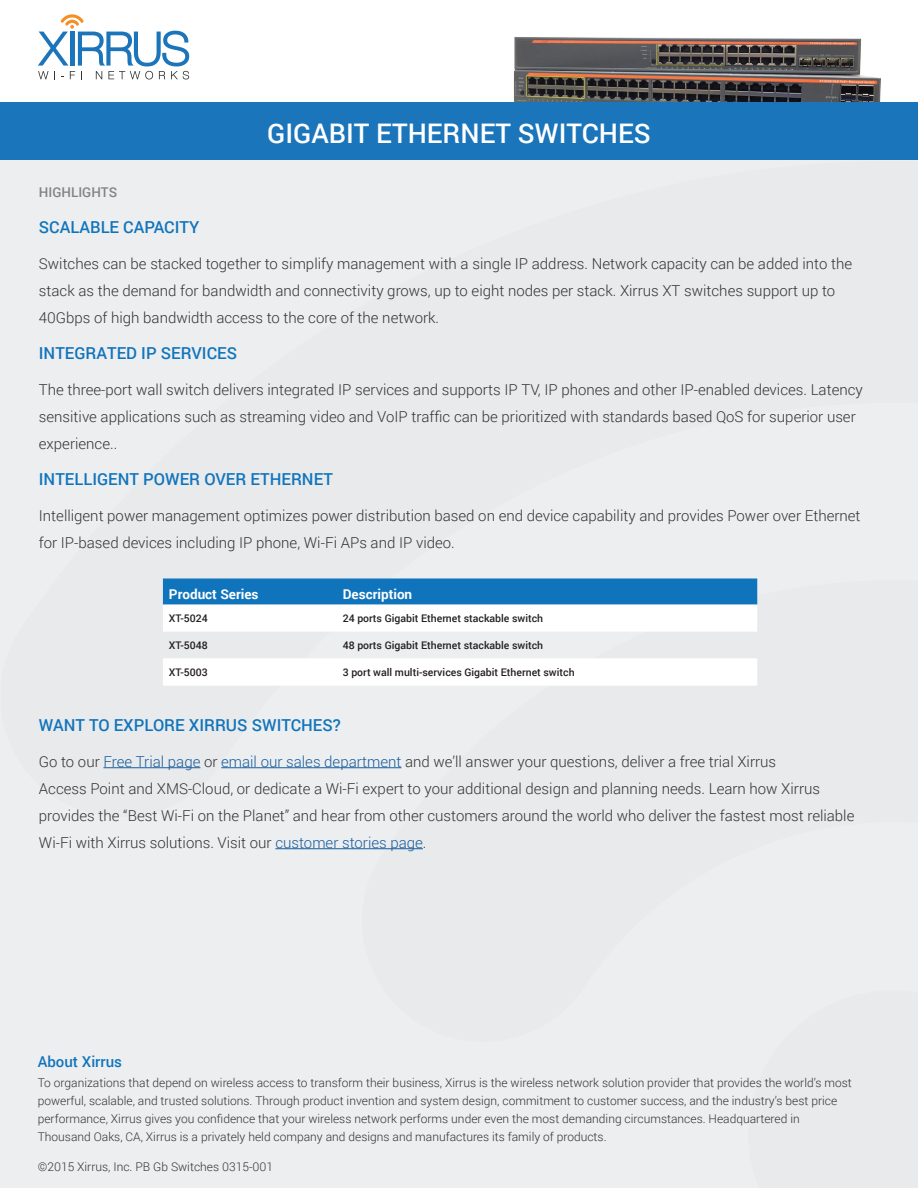
<style>
.page{position:relative;width:918px;height:1188px;background:#fff}
.page>*{position:absolute;margin:0;border:0;box-sizing:border-box;transform-origin:0 0}
.t1{font:500 27px "Roboto";color:#fff}
.t2{font:500 16.5px "Roboto";color:#1074bc}
.t3{font:300 15px/27px "Roboto";color:#323332}
.t4{font:500 15px "Roboto";color:#1074bc}
.t5{font:700 13.5px "Roboto";color:#fff}
.t6{font:500 13.5px "Roboto";color:#818285}
.t7{font:300 12px/18px "Roboto";color:#323332}
.t8{font:500 10.5px "Roboto";color:#231f20}
.s1{color:#175d9e}
</style>
<div class="page">
<img style="left:514px;top:37px;width:367px;height:65px">
<div style="left:0;top:102px;width:918px;height:59px;background:#1b75bb"></div>
<div style="left:0;top:161px;width:918px;height:1027px;background:#edeeef"></div>
<svg style="left:38px;top:14px;width:151px;height:65px"></svg>
<hr style="left:103px;top:767px;width:97px;height:1px;background:#175d9e">
<hr style="left:221px;top:767px;width:180px;height:1px;background:#175d9e">
<hr style="left:275px;top:848px;width:148px;height:1px;background:#175d9e">
<svg style="left:163px;top:578px;width:594px;height:27px;background:#1979be"></svg>
<svg style="left:163px;top:605px;width:594px;height:81px;fill:#fff"></svg>
<p class="t1" style="left:267px;top:114px;width:385px">GIGABIT ETHERNET SWITCHES</p>
<p class="t6" style="left:39px;top:183px;width:80px">HIGHLIGHTS</p>
<p class="t2" style="left:39px;top:216px;width:162px">SCALABLE CAPACITY</p>
<p class="t3" style="left:39px;top:250px;width:815px">Switches can be stacked together to simplify management with a single IP address. Network capacity can be added into the stack as the demand for bandwidth and connectivity grows, up to eight nodes per stack. Xirrus XT switches support up to<br>40Gbps of high bandwidth access to the core of the network.</p>
<p class="t2" style="left:39px;top:342px;width:200px">INTEGRATED IP SERVICES</p>
<p class="t3" style="left:39px;top:376px;width:825px">The three-port wall switch delivers integrated IP services and supports IP TV, IP phones and other IP-enabled devices. Latency sensitive applications such as streaming video and VoIP traffic can be prioritized with standards based QoS for superior user experience..</p>
<p class="t2" style="left:39px;top:468px;width:296px">INTELLIGENT POWER OVER ETHERNET</p>
<p class="t3" style="left:39px;top:502px;width:823px">Intelligent power management optimizes power distribution based on end device capability and provides Power over Ethernet for IP-based devices including IP phone, Wi-Fi APs and IP video.</p>
<p class="t5" style="left:169px;top:584px;width:91px">Product Series</p>
<p class="t5" style="left:343px;top:584px;width:71px">Description</p>
<p class="t8" style="left:169px;top:611px;width:40px">XT-5024</p>
<p class="t8" style="left:343px;top:611px;width:202px">24 ports Gigabit Ethernet stackable switch</p>
<p class="t8" style="left:169px;top:638px;width:40px">XT-5048</p>
<p class="t8" style="left:343px;top:638px;width:202px">48 ports Gigabit Ethernet stackable switch</p>
<p class="t8" style="left:169px;top:665px;width:40px">XT-5003</p>
<p class="t8" style="left:343px;top:665px;width:233px">3 port wall multi-services Gigabit Ethernet switch</p>
<p class="t2" style="left:39px;top:713px;width:304px">WANT TO EXPLORE XIRRUS SWITCHES?</p>
<p class="t3" style="left:39px;top:747px;width:739px">Go to our <span class="s1">Free Trial page</span> or <span class="s1">email our sales department</span> and we’ll answer your questions, deliver a free trial Xirrus</p>
<p class="t3" style="left:39px;top:774px;width:783px">Access Point and XMS-Cloud, or dedicate a Wi-Fi expert to your additional design and planning needs. Learn how Xirrus</p>
<p class="t3" style="left:39px;top:801px;width:817px">provides the “Best Wi-Fi on the Planet” and hear from other customers around the world who deliver the fastest most reliable</p>
<p class="t3" style="left:39px;top:828px;width:389px">Wi-Fi with Xirrus solutions. Visit our <span class="s1">customer stories page</span>.</p>
<p class="t4" style="left:38px;top:1051px;width:86px">About Xirrus</p>
<p class="t7" style="left:38px;top:1074px;width:816px">To organizations that depend on wireless access to transform their business, Xirrus is the wireless network solution provider that provides the world’s most powerful, scalable, and trusted solutions. Through product invention and system design, commitment to customer success, and the industry’s best price performance, Xirrus gives you confidence that your wireless network performs under even the most demanding circumstances. Headquartered in</p>
<p class="t7" style="left:38px;top:1128px;width:570px">Thousand Oaks, CA, Xirrus is a privately held company and designs and manufactures its family of products.</p>
<p class="t7" style="left:38px;top:1158px;width:237px">©2015 Xirrus, Inc. PB Gb Switches 0315-001</p>
</div>
